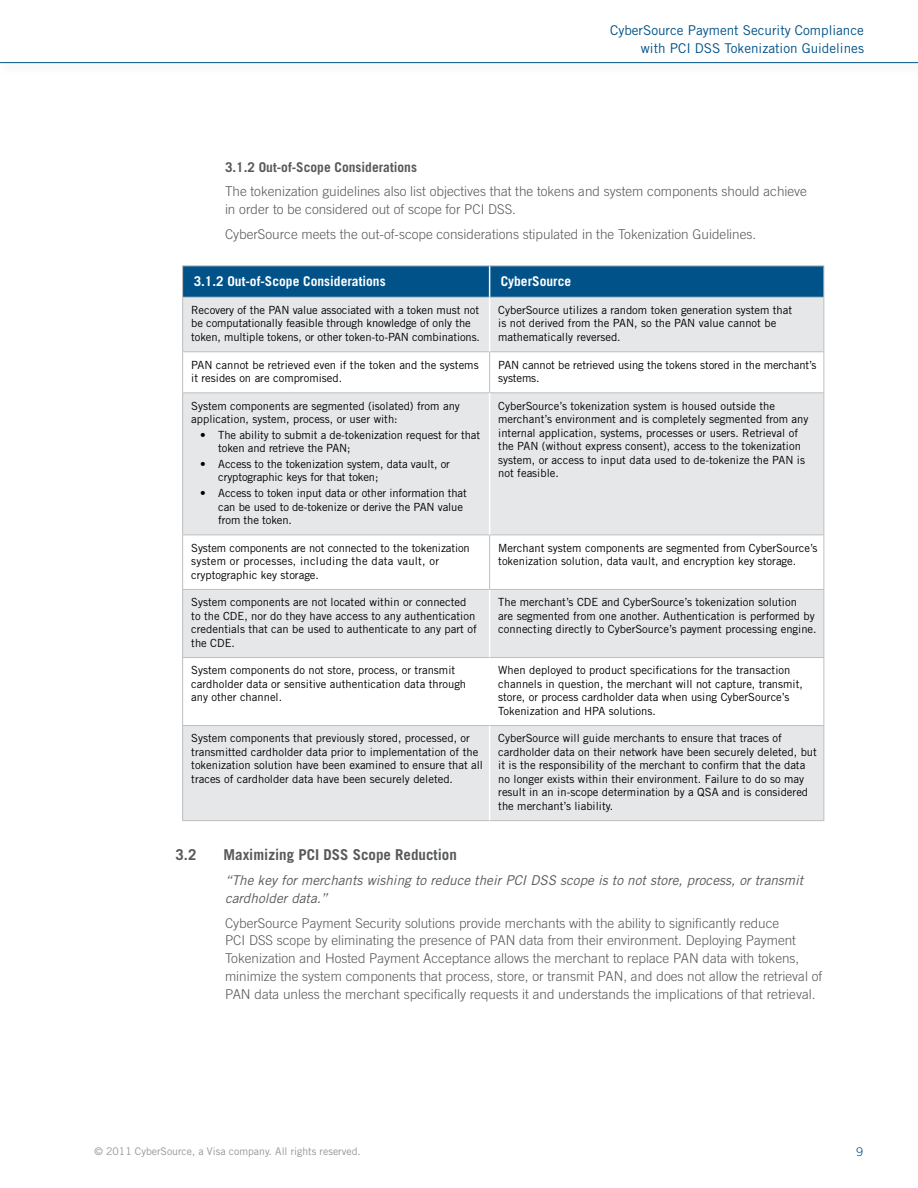
<style>
.page{position:relative;width:918px;height:1188px;background:#fff}
.page>*{position:absolute;margin:0;border:0;box-sizing:border-box;transform-origin:0 0}
.t1{font:700 15px "Trade Gothic LT Std";color:#58595b}
.t2{font:300 13.5px/18px "Trade Gothic LT Std";color:#58595b}
.t3{font:italic 13.5px/18px "Trade Gothic";color:#58595b}
.t4{font:13.5px/18px "Trade Gothic LT Std";color:#005288;text-align:right}
.t5{font:700 13.5px "Trade Gothic LT Std";color:#fff}
.t6{font:700 13.5px "Trade Gothic LT Std";color:#58595b}
.t7{font:300 12px "Trade Gothic LT Std";color:#005288}
.t8{font:11.25px/13.5px "Trade Gothic LT Std";color:#000}
.t9{font:10.5px "Trade Gothic LT Std";color:#939598}
</style>
<div class="page">
<div style="left:0;top:59px;width:918px;height:17px;background:#000;opacity:.35"></div>
<hr style="left:0;top:62px;width:918px;height:1px;background:#005288">
<svg style="left:183px;top:266px;width:641px;height:31px;background:#045489"></svg>
<svg style="left:183px;top:298px;width:641px;height:522px;fill:#e6e7e8"></svg>
<hr style="left:182px;top:265px;width:308px;height:1px;background:#bcbec0">
<hr style="left:490px;top:265px;width:334px;height:1px;background:#bcbec0">
<hr style="left:182px;top:297px;width:308px;height:1px;background:#bcbec0">
<hr style="left:490px;top:297px;width:334px;height:1px;background:#bcbec0">
<hr style="left:182px;top:351px;width:308px;height:1px;background:#bcbec0">
<hr style="left:490px;top:351px;width:334px;height:1px;background:#bcbec0">
<hr style="left:182px;top:392px;width:308px;height:1px;background:#bcbec0">
<hr style="left:490px;top:392px;width:334px;height:1px;background:#bcbec0">
<hr style="left:182px;top:535px;width:308px;height:1px;background:#bcbec0">
<hr style="left:490px;top:535px;width:334px;height:1px;background:#bcbec0">
<hr style="left:182px;top:589px;width:308px;height:1px;background:#bcbec0">
<hr style="left:490px;top:589px;width:334px;height:1px;background:#bcbec0">
<hr style="left:182px;top:657px;width:308px;height:1px;background:#bcbec0">
<hr style="left:490px;top:657px;width:334px;height:1px;background:#bcbec0">
<hr style="left:182px;top:725px;width:308px;height:1px;background:#bcbec0">
<hr style="left:490px;top:725px;width:334px;height:1px;background:#bcbec0">
<hr style="left:182px;top:820px;width:308px;height:1px;background:#bcbec0">
<hr style="left:490px;top:820px;width:334px;height:1px;background:#bcbec0">
<hr style="left:489px;top:266px;width:1px;height:31px;background:#fff">
<hr style="left:489px;top:393px;width:1px;height:142px;background:#fff">
<hr style="left:489px;top:590px;width:1px;height:67px;background:#fff">
<hr style="left:489px;top:658px;width:1px;height:67px;background:#fff">
<hr style="left:489px;top:726px;width:1px;height:94px;background:#fff">
<hr style="left:489px;top:298px;width:1px;height:53px;background:#fff">
<hr style="left:489px;top:535px;width:1px;height:54px;background:#bcbec0">
<hr style="left:489px;top:352px;width:1px;height:40px;background:#bcbec0">
<hr style="left:182px;top:298px;width:1px;height:53px;background:#bcbec0">
<hr style="left:824px;top:298px;width:1px;height:53px;background:#bcbec0">
<hr style="left:182px;top:352px;width:1px;height:40px;background:#bcbec0">
<hr style="left:824px;top:352px;width:1px;height:40px;background:#bcbec0">
<hr style="left:182px;top:393px;width:1px;height:142px;background:#bcbec0">
<hr style="left:824px;top:393px;width:1px;height:142px;background:#bcbec0">
<hr style="left:182px;top:535px;width:1px;height:54px;background:#bcbec0">
<hr style="left:824px;top:535px;width:1px;height:54px;background:#bcbec0">
<hr style="left:182px;top:590px;width:1px;height:67px;background:#bcbec0">
<hr style="left:824px;top:590px;width:1px;height:67px;background:#bcbec0">
<hr style="left:182px;top:658px;width:1px;height:67px;background:#bcbec0">
<hr style="left:824px;top:658px;width:1px;height:67px;background:#bcbec0">
<hr style="left:182px;top:266px;width:1px;height:31px;background:#bcbec0">
<hr style="left:824px;top:266px;width:1px;height:31px;background:#bcbec0">
<hr style="left:182px;top:726px;width:1px;height:94px;background:#bcbec0">
<hr style="left:824px;top:726px;width:1px;height:94px;background:#bcbec0">
<p class="t4" style="left:610px;top:21px;width:255px">CyberSource Payment Security Compliance with PCI DSS Tokenization Guidelines</p>
<p class="t6" style="left:225px;top:159px;width:194px">3.1.2 Out-of-Scope Considerations</p>
<p class="t2" style="left:225px;top:183px;width:584px">The tokenization guidelines also list objectives that the tokens and system components should achieve in order to be considered out of scope for PCI DSS.</p>
<p class="t2" style="left:225px;top:225px;width:533px">CyberSource meets the out-of-scope considerations stipulated in the Tokenization Guidelines.</p>
<p class="t5" style="left:194px;top:273px;width:194px">3.1.2 Out-of-Scope Considerations</p>
<p class="t5" style="left:501px;top:273px;width:72px">CyberSource</p>
<p class="t8" style="left:191px;top:303px;width:290px">Recovery of the PAN value associated with a token must not be computationally feasible through knowledge of only the token, multiple tokens, or other token-to-PAN combinations.</p>
<p class="t8" style="left:498px;top:303px;width:295px">CyberSource utilizes a random token generation system that is not derived from the PAN, so the PAN value cannot be mathematically reversed.</p>
<p class="t8" style="left:191px;top:358px;width:289px">PAN cannot be retrieved even if the token and the systems it resides on are compromised.</p>
<p class="t8" style="left:498px;top:358px;width:320px">PAN cannot be retrieved using the tokens stored in the merchant’s systems.</p>
<p class="t8" style="left:191px;top:399px;width:270px">System components are segmented (isolated) from any application, system, process, or user with:</p>
<p class="t8" style="left:218px;top:428px;width:263px;text-indent:-18px">• The ability to submit a de-tokenization request for that token and retrieve the PAN;</p>
<p class="t8" style="left:218px;top:457px;width:233px;text-indent:-18px">• Access to the tokenization system, data vault, or cryptographic keys for that token;</p>
<p class="t8" style="left:218px;top:486px;width:250px;text-indent:-18px">• Access to token input data or other information that can be used to de-tokenize or derive the PAN value from the token.</p>
<p class="t8" style="left:498px;top:399px;width:312px">CyberSource’s tokenization system is housed outside the merchant’s environment and is completely segmented from any internal application, systems, processes or users. Retrieval of the PAN (without express consent), access to the tokenization system, or access to input data used to de-tokenize the PAN is not feasible.</p>
<p class="t8" style="left:191px;top:541px;width:280px">System components are not connected to the tokenization system or processes, including the data vault, or cryptographic key storage.</p>
<p class="t8" style="left:498px;top:541px;width:321px">Merchant system components are segmented from CyberSource’s tokenization solution, data vault, and encryption key storage.</p>
<p class="t8" style="left:191px;top:595px;width:287px">System components are not located within or connected to the CDE, nor do they have access to any authentication credentials that can be used to authenticate to any part of the CDE.</p>
<p class="t8" style="left:498px;top:595px;width:320px">The merchant’s CDE and CyberSource’s tokenization solution<br>are segmented from one another. Authentication is performed by connecting directly to CyberSource’s payment processing engine.</p>
<p class="t8" style="left:191px;top:663px;width:276px">System components do not store, process, or transmit cardholder data or sensitive authentication data through any other channel.</p>
<p class="t8" style="left:498px;top:663px;width:306px">When deployed to product specifications for the transaction channels in question, the merchant will not capture, transmit, store, or process cardholder data when using CyberSource’s Tokenization and HPA solutions.</p>
<p class="t8" style="left:191px;top:731px;width:293px">System components that previously stored, processed, or transmitted cardholder data prior to implementation of the tokenization solution have been examined to ensure that all traces of cardholder data have been securely deleted.</p>
<p class="t8" style="left:498px;top:731px;width:320px">CyberSource will guide merchants to ensure that traces of cardholder data on their network have been securely deleted, but it is the responsibility of the merchant to confirm that the data no longer exists within their environment. Failure to do so may result in an in-scope determination by a QSA and is considered the merchant’s liability.</p>
<h1 class="t1" style="left:176px;top:845px;width:22px">3.2</h1>
<h1 class="t1" style="left:224px;top:845px;width:235px">Maximizing PCI DSS Scope Reduction</h1>
<p class="t3" style="left:225px;top:871px;width:580px">“The key for merchants wishing to reduce their PCI DSS scope is to not store, process, or transmit cardholder data.”</p>
<p class="t2" style="left:225px;top:914px;width:599px">CyberSource Payment Security solutions provide merchants with the ability to significantly reduce<br>PCI DSS scope by eliminating the presence of PAN data from their environment. Deploying Payment Tokenization and Hosted Payment Acceptance allows the merchant to replace PAN data with tokens, minimize the system components that process, store, or transmit PAN, and does not allow the retrieval of PAN data unless the merchant specifically requests it and understands the implications of that retrieval.</p>
<p class="t9" style="left:94px;top:1145px;width:268px">© 2011 CyberSource, a Visa company. All rights reserved.</p>
<p class="t7" style="left:856px;top:1145px;width:8px">9</p>
</div>
